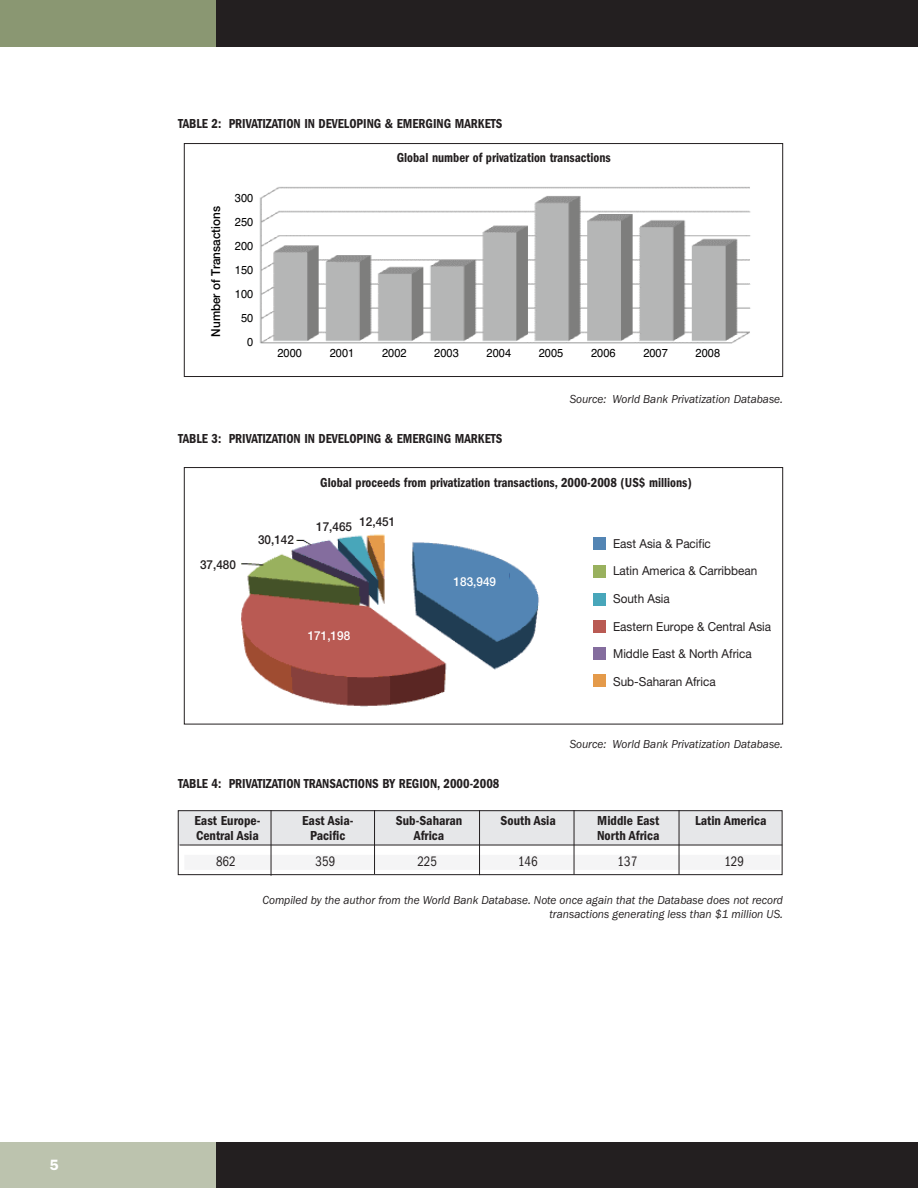
<style>
.page{position:relative;width:918px;height:1188px;background:#fff}
.page>*{position:absolute;margin:0;border:0;box-sizing:border-box;transform-origin:0 0}
.t1{font:600 15px "Franklin Gothic";color:#fff}
.t2{font:condensed 14.25px "Franklin Gothic";color:#231f20;scale:.9 1}
.t3{font:600 condensed 13.5px "Franklin Gothic";color:#231f20;scale:.95 1}
.t4{font:600 condensed 13.5px "Franklin Gothic";color:#231f20}
.t5{font:12.45px "Helvetica Neue";color:#231f20;scale:.95 1}
.t6{font:500 12.45px "Helvetica Neue";color:#231f20;scale:.95 1}
.t7{font:500 12.45px "Helvetica Neue";color:#fff;scale:.95 1}
.t8{font:500 12.3px "Helvetica Neue";color:#000;scale:.95 1}
.t9{font:italic 12px/13.5px "Franklin Gothic";color:#231f20;text-align:right;scale:.95 1}
.t10{font:11.7px/24px "Helvetica";color:#000;text-align:center;scale:.95 1}
</style>
<div class="page">
<div style="left:200px;top:1143px;width:718px;height:45px;background:#231f20"></div>
<div style="left:0;top:1143px;width:216px;height:45px;background:#bcc3ae"></div>
<div style="left:209px;top:0;width:709px;height:47px;background:#231f20"></div>
<div style="left:0;top:0;width:216px;height:47px;background:#8a9772"></div>
<div style="left:184px;top:143px;width:599px;height:234px;border:1px solid #231f20"></div>
<img style="left:259px;top:186px;width:492px;height:158px">
<div style="left:184px;top:467px;width:599px;height:257px;border:1px solid #231f20"></div>
<img style="left:241px;top:534px;width:298px;height:173px">
<div style="left:277px;top:637px;width:60px;height:17px;background:#b95a53"></div>
<div style="left:454px;top:567px;width:55px;height:23px;background:#5385b4"></div>
<div style="left:252px;top:530px;width:43px;height:13px;background:#fff"></div>
<div style="left:593px;top:538px;width:13px;height:12px;background:#5385b4"></div>
<div style="left:593px;top:565px;width:13px;height:12px;background:#99b15e"></div>
<div style="left:593px;top:593px;width:13px;height:12px;background:#48a6ba"></div>
<div style="left:593px;top:620px;width:13px;height:13px;background:#b95a53"></div>
<div style="left:593px;top:648px;width:13px;height:12px;background:#846d9e"></div>
<div style="left:593px;top:675px;width:13px;height:12px;background:#e49a4a"></div>
<div style="left:178px;top:811px;width:604px;height:34px;background:#e6e7e9"></div>
<div style="left:178px;top:810px;width:605px;height:65px;border:1px solid #231f20"></div>
<div style="left:184px;top:855px;width:596px;height:15px;background:#f5f5f6"></div>
<hr style="left:180px;top:845px;width:602px;height:1px;background:#231f20">
<hr style="left:271px;top:810px;width:1px;height:66px;background:#231f20">
<hr style="left:374px;top:810px;width:1px;height:64px;background:#231f20">
<hr style="left:479px;top:810px;width:1px;height:65px;background:#231f20">
<hr style="left:574px;top:810px;width:1px;height:65px;background:#231f20">
<hr style="left:679px;top:810px;width:1px;height:65px;background:#231f20">
<p class="t1" style="left:50px;top:1160px;width:10px">5</p>
<p class="t3" style="left:178px;top:119px;width:343px">TABLE 2: PRIVATIZATION IN DEVELOPING &amp; EMERGING MARKETS</p>
<p class="t8" style="left:211px;top:337px;width:139px;rotate:-90deg">Number of Transactions</p>
<p class="t10" style="left:235px;top:187px;width:21px">300<br>250<br>200<br>150<br>100<br>50</p>
<p class="t3" style="left:397px;top:153px;width:227px">Global number of privatization transactions</p>
<p class="t10" style="left:278px;top:342px;width:27px">2000</p>
<p class="t10" style="left:330px;top:342px;width:27px">2001</p>
<p class="t10" style="left:382px;top:342px;width:27px">2002</p>
<p class="t10" style="left:434px;top:342px;width:27px">2003</p>
<p class="t10" style="left:487px;top:342px;width:27px">2004</p>
<p class="t10" style="left:539px;top:342px;width:27px">2005</p>
<p class="t10" style="left:591px;top:342px;width:27px">2006</p>
<p class="t10" style="left:643px;top:342px;width:27px">2007</p>
<p class="t10" style="left:696px;top:342px;width:27px">2008</p>
<p class="t9" style="left:570px;top:393px;width:226px">Source: World Bank Privatization Database.</p>
<p class="t3" style="left:178px;top:434px;width:343px">TABLE 3: PRIVATIZATION IN DEVELOPING &amp; EMERGING MARKETS</p>
<p class="t3" style="left:320px;top:478px;width:393px">Global proceeds from privatization transactions, 2000-2008 (US$ millions)</p>
<p class="t6" style="left:200px;top:560px;width:39px">37,480</p>
<p class="t6" style="left:258px;top:535px;width:39px">30,142</p>
<p class="t6" style="left:316px;top:519px;width:85px">17,465 12,451</p>
<p class="t7" style="left:308px;top:631px;width:46px">171,198</p>
<p class="t7" style="left:454px;top:577px;width:46px">183,949</p>
<p class="t3" style="left:178px;top:779px;width:340px">TABLE 4: PRIVATIZATION TRANSACTIONS BY REGION, 2000-2008</p>
<p class="t5" style="left:613px;top:539px;width:104px">East Asia &amp; Pacific</p>
<p class="t5" style="left:613px;top:567px;width:153px">Latin America &amp; Carribbean</p>
<p class="t5" style="left:613px;top:594px;width:61px">South Asia</p>
<p class="t5" style="left:613px;top:622px;width:168px">Eastern Europe &amp; Central Asia</p>
<p class="t5" style="left:613px;top:650px;width:148px">Middle East &amp; North Africa</p>
<p class="t5" style="left:613px;top:677px;width:110px">Sub-Saharan Africa</p>
<p class="t9" style="left:570px;top:738px;width:226px">Source: World Bank Privatization Database.</p>
<p class="t4" style="left:195px;top:816px;width:67px">East Europe-</p>
<p class="t4" style="left:302px;top:816px;width:53px">East Asia-</p>
<p class="t4" style="left:396px;top:816px;width:68px">Sub-Saharan</p>
<p class="t4" style="left:501px;top:816px;width:57px">South Asia</p>
<p class="t4" style="left:597px;top:816px;width:63px">Middle East</p>
<p class="t4" style="left:695px;top:816px;width:73px">Latin America</p>
<p class="t4" style="left:196px;top:831px;width:64px">Central Asia</p>
<p class="t4" style="left:310px;top:831px;width:37px">Pacific</p>
<p class="t4" style="left:414px;top:831px;width:32px">Africa</p>
<p class="t4" style="left:597px;top:831px;width:64px">North Africa</p>
<p class="t2" style="left:216px;top:857px;width:23px">862</p>
<p class="t2" style="left:316px;top:857px;width:23px">359</p>
<p class="t2" style="left:417px;top:857px;width:23px">225</p>
<p class="t2" style="left:518px;top:857px;width:23px">146</p>
<p class="t2" style="left:618px;top:857px;width:23px">137</p>
<p class="t2" style="left:724px;top:857px;width:23px">129</p>
<p class="t9" style="left:263px;top:895px;width:549px">Compiled by the author from the World Bank Database. Note once again that the Database does not record transactions generating less than $1 million US.</p>
</div>
